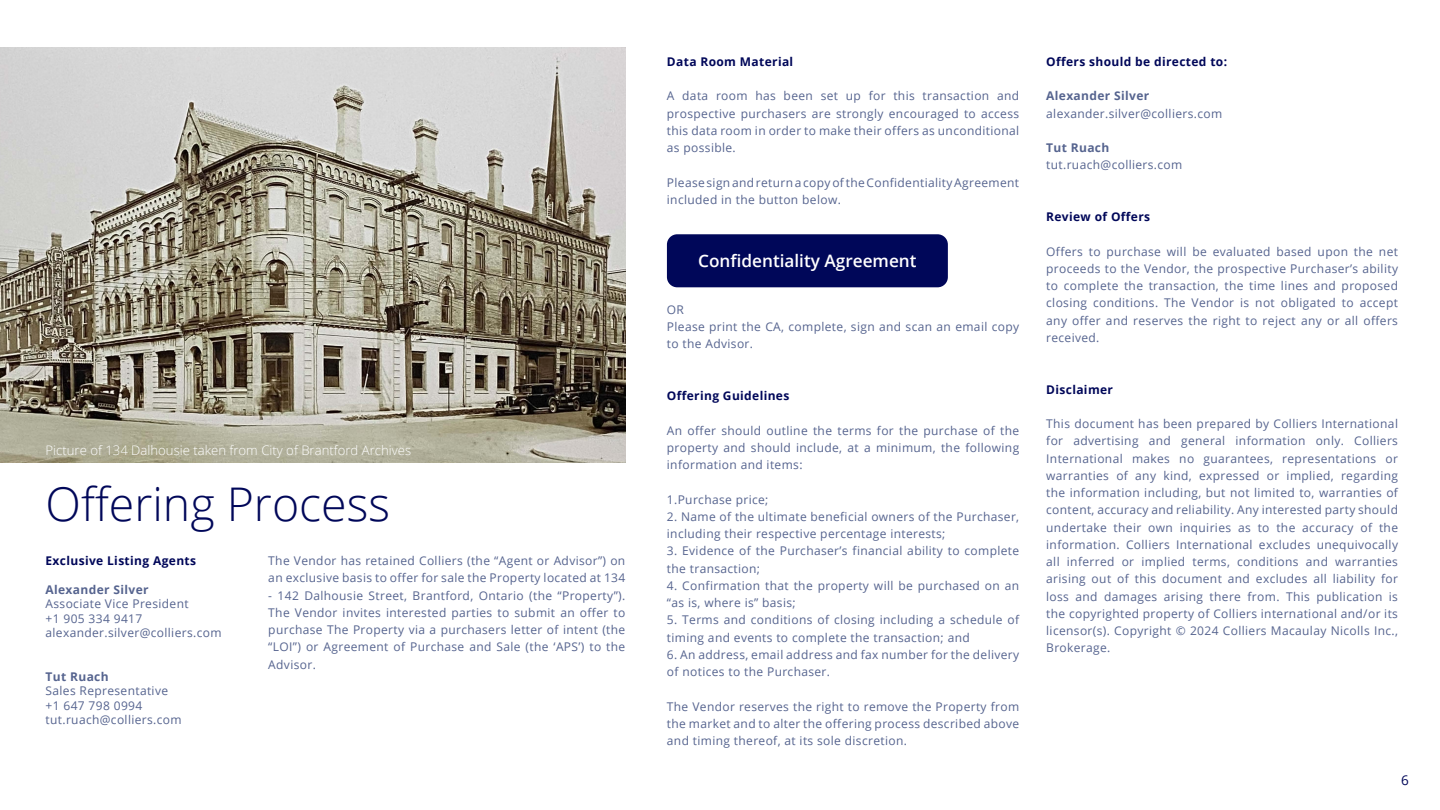
<style>
.page{position:relative;width:1440px;height:810px;background:#fff}
.page>*{position:absolute;margin:0;border:0;box-sizing:border-box;transform-origin:0 0}
.t1{font:300 46.42px "Open Sans";color:#000759}
.t2{font:600 17.17px "Open Sans";color:#fff}
.t3{font:13.5px "Open Sans";color:#000759}
.t4{font:300 13.12px "Open Sans";color:#fff}
.t5{font:12px/17.2px "Open Sans";letter-spacing:.03em;color:#56648f}
.t6{font:700 12px "Open Sans";letter-spacing:.03em;color:#000759}
.t7{font:700 12px "Open Sans";letter-spacing:.03em;color:#56648f}
</style>
<div class="page">
<img style="left:0;top:47px;width:625px;height:416px">
<div style="left:667px;top:234px;width:281px;height:53px;background:#000759;border-radius:10px"></div>
<p class="t4" style="left:46px;top:442px;width:367px">Picture of 134 Dalhousie taken from City of Brantford Archives</p>
<h1 class="t1" style="left:46px;top:472px;width:346px">Offering Process</h1>
<p class="t6" style="left:46px;top:552px;width:152px">Exclusive Listing Agents</p>
<p class="t7" style="left:46px;top:581px;width:105px">Alexander Silver</p>
<p class="t5" style="left:46px;top:597px;width:177px;line-height:14.5px">Associate Vice President<br>+1 905 334 9417 alexander.silver@colliers.com</p>
<p class="t7" style="left:46px;top:668px;width:65px">Tut Ruach</p>
<p class="t5" style="left:46px;top:683px;width:138px;line-height:14.5px">Sales Representative +1 647 798 0994 tut.ruach@colliers.com</p>
<p class="t5" style="left:268px;top:552px;width:359px">The Vendor has retained Colliers (the “Agent or Advisor”) on an exclusive basis to offer for sale the Property located at 134</p>
<p class="t5" style="left:268px;top:586px;width:359px;text-align:justify">- 142 Dalhousie Street, Brantford, Ontario (the “Property”).<br>The Vendor invites interested parties to submit an offer to purchase The Property via a purchasers letter of intent (the “LOI”) or Agreement of Purchase and Sale (the ‘APS’) to the Advisor.</p>
<p class="t6" style="left:667px;top:53px;width:128px">Data Room Material</p>
<p class="t5" style="left:667px;top:87px;width:354px;text-align:justify">A data room has been set up for this transaction and prospective purchasers are strongly encouraged to access this data room in order to make their offers as unconditional as possible.</p>
<p class="t5" style="left:667px;top:173px;width:354px">Please sign and return a copy of the Confidentiality Agreement included in the button below.</p>
<h2 class="t2" style="left:698px;top:249px;width:220px">Confidentiality Agreement</h2>
<p class="t5" style="left:667px;top:301px;width:354px">OR<br>Please print the CA, complete, sign and scan an email copy to the Advisor.</p>
<p class="t6" style="left:667px;top:387px;width:124px">Offering Guidelines</p>
<p class="t5" style="left:667px;top:421px;width:354px;text-align:justify">An offer should outline the terms for the purchase of the property and should include, at a minimum, the following information and items:</p>
<p class="t5" style="left:667px;top:490px;width:103px">1.Purchase price;</p>
<p class="t5" style="left:667px;top:508px;width:354px">2. Name of the ultimate beneficial owners of the Purchaser, including their respective percentage interests;</p>
<p class="t5" style="left:667px;top:542px;width:354px">3. Evidence of the Purchaser’s financial ability to complete the transaction;</p>
<p class="t5" style="left:667px;top:577px;width:354px">4. Confirmation that the property will be purchased on an “as is, where is” basis;</p>
<p class="t5" style="left:667px;top:611px;width:354px">5. Terms and conditions of closing including a schedule of timing and events to complete the transaction; and</p>
<p class="t5" style="left:667px;top:646px;width:354px">6. An address, email address and fax number for the delivery of notices to the Purchaser.</p>
<p class="t5" style="left:667px;top:697px;width:354px;text-align:justify">The Vendor reserves the right to remove the Property from the market and to alter the offering process described above and timing thereof, at its sole discretion.</p>
<p class="t6" style="left:1046px;top:53px;width:182px">Offers should be directed to:</p>
<p class="t7" style="left:1046px;top:88px;width:105px">Alexander Silver</p>
<p class="t5" style="left:1046px;top:104px;width:177px">alexander.silver@colliers.com</p>
<p class="t7" style="left:1046px;top:139px;width:65px">Tut Ruach</p>
<p class="t5" style="left:1046px;top:156px;width:138px">tut.ruach@colliers.com</p>
<p class="t6" style="left:1046px;top:208px;width:105px">Review of Offers</p>
<p class="t5" style="left:1046px;top:242px;width:353px;text-align:justify">Offers to purchase will be evaluated based upon the net proceeds to the Vendor, the prospective Purchaser’s ability to complete the transaction, the time lines and proposed closing conditions. The Vendor is not obligated to accept any offer and reserves the right to reject any or all offers received.</p>
<p class="t6" style="left:1046px;top:381px;width:68px">Disclaimer</p>
<p class="t5" style="left:1046px;top:415px;width:353px;text-align:justify">This document has been prepared by Colliers International for advertising and general information only. Colliers International makes no guarantees, representations or warranties of any kind, expressed or implied, regarding the information including, but not limited to, warranties of content, accuracy and reliability. Any interested party should undertake their own inquiries as to the accuracy of the information. Colliers International excludes unequivocally all inferred or implied terms, conditions and warranties arising out of this document and excludes all liability for loss and damages arising there from. This publication is the copyrighted property of Colliers international and/or its licensor(s). Copyright © 2024 Colliers Macaulay Nicolls Inc., Brokerage.</p>
<p class="t3" style="left:1401px;top:771px;width:9px">6</p>
</div>
